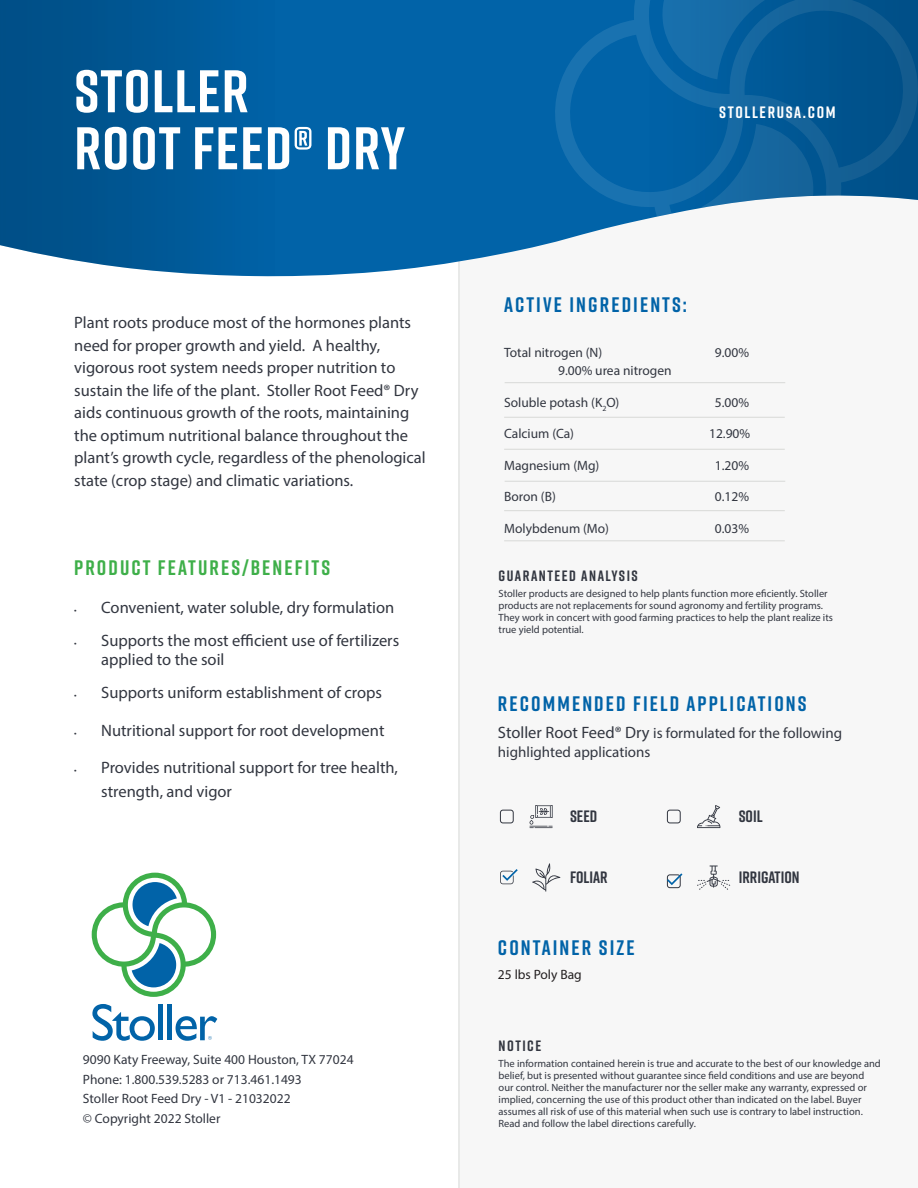
<style>
.page{position:relative;width:918px;height:1188px;background:#fff}
.page>*{position:absolute;margin:0;border:0;box-sizing:border-box;transform-origin:0 0}
.Product_Title{font:700 60px "Rift";letter-spacing:.02em;color:#fff}
.Ingredients{font:700 21px "Rift";letter-spacing:.1em;color:#0163a8}
.Header_2_-_Green{font:700 21px "Rift";letter-spacing:.1em;color:#0163a8}
.Header_2_-_Green-2{font:700 21px "Rift";letter-spacing:.1em;color:#3eaf49}
.Main_Body_Copy{font:16.5px/22.5px "Myriad Pro";color:#323640}
.Header_2_-_Blue{font:700 16.5px "Rift";color:#323640}
.t1{font:700 16.5px "Rift";letter-spacing:.1em;color:#fff}
.Benefits_Body_Copy{font:15px/19.5px "Myriad Pro";color:#323640}
.Notice{font:700 15px "Rift";letter-spacing:.1em;color:#323640}
.Paragraph_Style_3{font:13.5px "Myriad Pro";color:#323640}
.Footer_Contact_Info{font:13.5px "Myriad Pro";color:#323640}
.Ingredients-2{font:13.5px "Myriad Pro";color:#231f20}
.Notice_Copy{font:10.5px/12px "Myriad Pro";color:#323640}
.s1{font-size:9px}
.s2{font-size:16.5px}
</style>
<div class="page">
<div style="left:460px;top:187px;width:458px;height:1001px;background:#f7f7f7"></div>
<hr style="left:458px;top:252px;width:2px;height:936px;background:#d8d9d7">
<hr style="left:505px;top:382px;width:280px;height:1px;background:#d8d9d7">
<div style="left:217px;top:0;width:332px;height:277px;background:#0163a8"></div>
<svg style="left:549px;top:0;width:92px;height:244px;background:#126dad"></svg>
<img style="left:0;top:0;width:280px;height:275px">
<img style="left:639px;top:0;width:279px;height:220px">
<hr style="left:504px;top:417px;width:281px;height:1px;background:#d8d9d7">
<hr style="left:504px;top:449px;width:281px;height:1px;background:#d8d9d7">
<hr style="left:505px;top:481px;width:280px;height:1px;background:#d8d9d7">
<hr style="left:504px;top:510px;width:281px;height:1px;background:#d8d9d7">
<hr style="left:504px;top:540px;width:281px;height:1px;background:#d8d9d7">
<svg style="left:697px;top:866px;width:33px;height:24px"></svg>
<svg style="left:529px;top:805px;width:24px;height:23px"></svg>
<svg style="left:532px;top:863px;width:28px;height:29px"></svg>
<svg style="left:500px;top:869px;width:18px;height:15px"></svg>
<div style="left:500px;top:810px;width:14px;height:13px;border:1px solid #323640;border-radius:3px"></div>
<svg style="left:697px;top:805px;width:23px;height:23px"></svg>
<div style="left:667px;top:810px;width:14px;height:13px;border:1px solid #323640;border-radius:3px"></div>
<div style="left:667px;top:874px;width:14px;height:14px;border:1px solid #323640;border-radius:3px"></div>
<svg style="left:667px;top:873px;width:15px;height:12px"></svg>
<svg style="left:92px;top:1004px;width:63px;height:37px"></svg>
<div style="left:158px;top:1004px;width:5px;height:36px;background:#0163a8"></div>
<div style="left:167px;top:1004px;width:5px;height:36px;background:#0163a8"></div>
<svg style="left:176px;top:1016px;width:41px;height:25px"></svg>
<svg style="left:92px;top:873px;width:124px;height:124px"></svg>
<p class="Product_Title" style="left:74px;top:48px;width:176px">STOLLER</p>
<p class="Product_Title" style="left:74px;top:105px;width:333px">ROOT FEED® DRY</p>
<p class="Main_Body_Copy" style="left:74px;top:311px;width:353px">Plant roots produce most of the hormones plants need for proper growth and yield. A healthy, vigorous root system needs proper nutrition to sustain the life of the plant. Stoller Root Feed® Dry aids continuous growth of the roots, maintaining the optimum nutritional balance throughout the plant’s growth cycle, regardless of the phenological state (crop stage) and climatic variations.</p>
<p class="Header_2_-_Green-2" style="left:74px;top:553px;width:257px">PRODUCT FEATURES/BENEFITS</p>
<p class="Main_Body_Copy" style="left:74px;top:596px;width:322px"><span class="s1">•</span> Convenient, water soluble, dry formulation</p>
<p class="Main_Body_Copy" style="left:101px;top:630px;width:299px;line-height:19.5px;text-indent:-27px"><span class="s1">•</span> Supports the most efficient use of fertilizers applied to the soil</p>
<p class="Main_Body_Copy" style="left:74px;top:681px;width:309px"><span class="s1">•</span> Supports uniform establishment of crops</p>
<p class="Main_Body_Copy" style="left:74px;top:719px;width:312px"><span class="s1">•</span> Nutritional support for root development</p>
<p class="Main_Body_Copy" style="left:101px;top:756px;width:298px;line-height:24px;text-indent:-27px"><span class="s1">•</span> Provides nutritional support for tree health, strength, and vigor</p>
<p class="Footer_Contact_Info" style="left:83px;top:1051px;width:272px">9090 Katy Freeway, Suite 400 Houston, TX 77024</p>
<p class="Footer_Contact_Info" style="left:83px;top:1071px;width:220px">Phone: 1.800.539.5283 or 713.461.1493</p>
<p class="Footer_Contact_Info" style="left:83px;top:1090px;width:209px">Stoller Root Feed Dry - V1 - 21032022</p>
<p class="Footer_Contact_Info" style="left:83px;top:1110px;width:139px">© Copyright 2022 Stoller</p>
<p class="t1" style="left:719px;top:100px;width:118px">STOLLERUSA.COM</p>
<p class="Ingredients" style="left:504px;top:290px;width:184px">ACTIVE INGREDIENTS:</p>
<p class="Paragraph_Style_3" style="left:504px;top:345px;width:100px">Total nitrogen (N)</p>
<p class="Paragraph_Style_3" style="left:715px;top:345px;width:36px">9.00%</p>
<p class="Paragraph_Style_3" style="left:558px;top:363px;width:115px">9.00% urea nitrogen</p>
<p class="Paragraph_Style_3" style="left:504px;top:394px;width:117px">Soluble potash (K<sub>2</sub>O)</p>
<p class="Paragraph_Style_3" style="left:715px;top:394px;width:36px">5.00%</p>
<p class="Paragraph_Style_3" style="left:504px;top:426px;width:71px">Calcium (Ca)</p>
<p class="Paragraph_Style_3" style="left:709px;top:426px;width:43px">12.90%</p>
<p class="Paragraph_Style_3" style="left:504px;top:457px;width:97px">Magnesium (Mg)</p>
<p class="Paragraph_Style_3" style="left:715px;top:457px;width:36px">1.20%</p>
<p class="Paragraph_Style_3" style="left:504px;top:489px;width:53px">Boron (B)</p>
<p class="Paragraph_Style_3" style="left:715px;top:489px;width:36px">0.12%</p>
<p class="Paragraph_Style_3" style="left:504px;top:520px;width:106px">Molybdenum (Mo)</p>
<p class="Paragraph_Style_3" style="left:715px;top:520px;width:36px">0.03%</p>
<p class="Notice" style="left:499px;top:565px;width:141px">GUARANTEED ANALYSIS</p>
<p class="Notice_Copy" style="left:499px;top:588px;width:336px">Stoller products are designed to help plants function more eficiently. Stoller products are not replacements for sound agronomy and fertility programs.<br>They work in concert with good farming practices to help the plant realize its true yield potential.</p>
<p class="Header_2_-_Green" style="left:498px;top:688px;width:310px">RECOMMENDED FIELD APPLICATIONS</p>
<p class="Benefits_Body_Copy" style="left:498px;top:723px;width:346px"><span class="s2">Stoller Root Feed® Dry</span> is formulated for the following highlighted applications</p>
<p class="Header_2_-_Blue" style="left:570px;top:804px;width:29px">SEED</p>
<p class="Header_2_-_Blue" style="left:570px;top:865px;width:39px">FOLIAR</p>
<p class="Ingredients" style="left:498px;top:932px;width:138px">CONTAINER SIZE</p>
<p class="Ingredients-2" style="left:498px;top:966px;width:85px">25 lbs Poly Bag</p>
<p class="Header_2_-_Blue" style="left:739px;top:804px;width:25px">SOIL</p>
<p class="Header_2_-_Blue" style="left:739px;top:865px;width:62px">IRRIGATION</p>
<p class="Notice" style="left:499px;top:1035px;width:44px">NOTICE</p>
<p class="Notice_Copy" style="left:499px;top:1058px;width:384px">The information contained herein is true and accurate to the best of our knowledge and belief, but is presented without guarantee since field conditions and use are beyond our control. Neither the manufacturer nor the seller make any warranty, expressed or implied, concerning the use of this product other than indicated on the label. Buyer assumes all risk of use of this material when such use is contrary to label instruction.<br>Read and follow the label directions carefully.</p>
</div>
